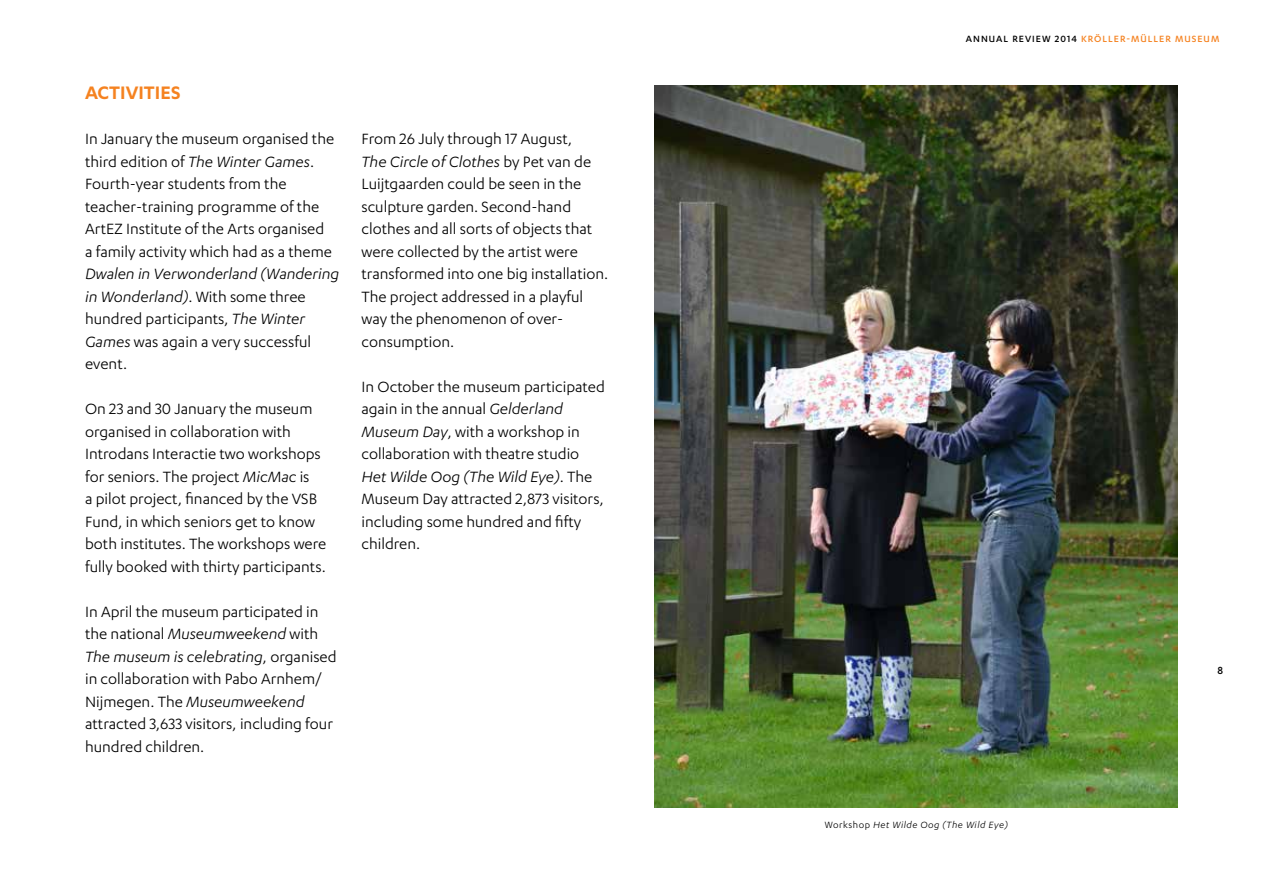
<style>
.page{position:relative;width:1263px;height:893px;background:#fff}
.page>*{position:absolute;margin:0;border:0;box-sizing:border-box;transform-origin:0 0}
.t1{font:600 21px "Karbon";color:#f58220}
.t2{font:17.25px/22.5px "Karbon";color:#000}
.t3{font:500 12px "Karbon";color:#000}
.t4{font:500 10.5px "Karbon";letter-spacing:.1em;color:#f58220}
.t5{font:italic 10.5px "Karbon";letter-spacing:.05em;color:#000}
.s1{font-style:italic}
.s2{color:#000}
.s3{font-style:normal}
</style>
<div class="page">
<img style="left:655px;top:85px;width:523px;height:723px">
<p class="t1" style="left:85px;top:81px;width:11px">activities</p>
<p class="t2" style="left:85px;top:127px;width:251px">In January the museum organised the third edition of <span class="s1">The Winter Games</span>.<br>Fourth-year students from the teacher-training programme of the ArtEZ Institute of the Arts organised a family activity which had as a theme</p>
<p class="t2" style="left:85px;top:262px;width:256px"><span class="s1">Dwalen in Verwonderland (Wandering in Wonderland)</span>. With some three hundred participants, <span class="s1">The Winter<br>Games</span> was again a very successful event.</p>
<p class="t2" style="left:85px;top:397px;width:243px">On 23 and 30 January the museum organised in collaboration with Introdans Interactie two workshops for seniors. The project <span class="s1">MicMac</span> is<br>a pilot project, financed by the VSB Fund, in which seniors get to know both institutes. The workshops were fully booked with thirty participants.</p>
<p class="t2" style="left:85px;top:600px;width:253px">In April the museum participated in the national <span class="s1">Museumweekend</span> with <span class="s1">The museum is celebrating</span>, organised in collaboration with Pabo Arnhem/ Nijmegen. The <span class="s1">Museumweekend </span>attracted 3,633 visitors, including four hundred children.</p>
<p class="t2" style="left:361px;top:128px;width:248px">From 26 July through 17 August,<br><span class="s1">The Circle of Clothes</span> by Pet van de<br>Luijtgaarden could be seen in the sculpture garden. Second-hand clothes and all sorts of objects that were collected by the artist were transformed into one big installation.<br>The project addressed in a playful way the phenomenon of over&shy;consumption.</p>
<p class="t2" style="left:361px;top:375px;width:245px">In October the museum participated again in the annual <span class="s1">Gelderland<br>Museum Day</span>, with a workshop in collaboration with theatre studio<br><span class="s1">Het Wilde Oog (The Wild Eye)</span>. The<br>Museum Day attracted 2,873 visitors, including some hundred and fifty children.</p>
<p class="t4" style="left:966px;top:33px;width:255px"><span class="s2">ANNUAL REVIEW 2014</span> KRÖLLER-MÜLLER MUSEUM</p>
<p class="t5" style="left:825px;top:819px;width:185px"><span class="s3">Workshop</span> Het Wilde Oog (The Wild Eye)</p>
<p class="t3" style="left:1218px;top:663px;width:7px">8</p>
</div>
